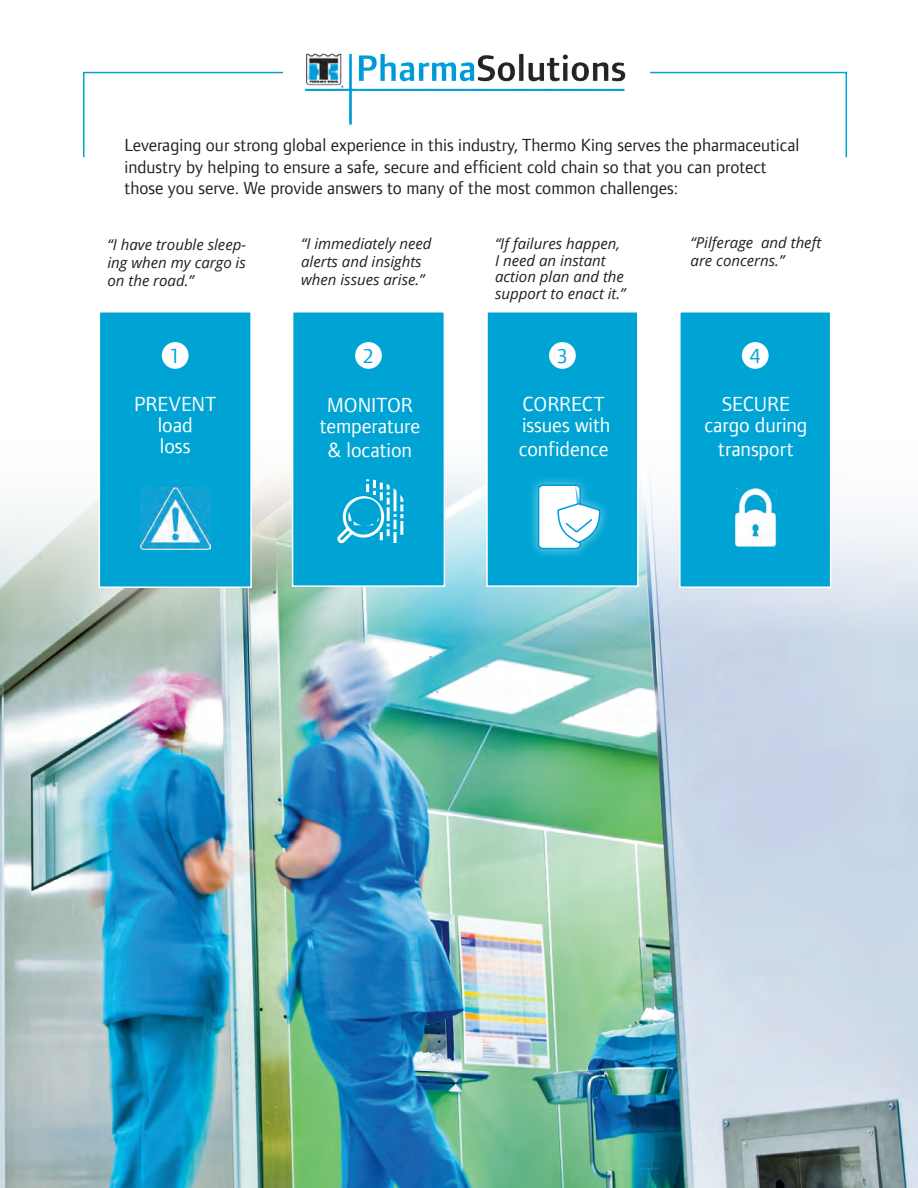
<style>
.page{position:relative;width:918px;height:1188px;background:#fff}
.page>*{position:absolute;margin:0;border:0;box-sizing:border-box;transform-origin:0 0}
.t1{font:21px/21px "Foundry Form Sans";letter-spacing:-.005em;color:#fff;text-align:center}
.t2{font:21px "Foundry Form Sans";color:#00a4d4}
.t3{font:18px/21.6px "Foundry Form Sans";color:#231f20}
.t4{font:italic 15px/18px "Open Sans";color:#231f20}
</style>
<div class="page">
<img style="left:0;top:468px;width:918px;height:720px">
<img style="left:304px;top:53px;width:322px;height:72px">
<div style="left:292px;top:311px;width:153px;height:276px;background:#00a4d4;border:2px solid #fff"></div>
<div style="left:486px;top:311px;width:153px;height:276px;background:#00a4d4;border:2px solid #fff"></div>
<div style="left:679px;top:311px;width:152px;height:277px;background:#00a4d4;border:2px solid #fff"></div>
<div style="left:99px;top:311px;width:153px;height:277px;background:#00a4d4;border:2px solid #fff"></div>
<div style="left:162px;top:342px;width:27px;height:27px;background:#fff;border-radius:50%"></div>
<div style="left:355px;top:342px;width:27px;height:27px;background:#fff;border-radius:50%"></div>
<div style="left:549px;top:342px;width:27px;height:27px;background:#fff;border-radius:50%"></div>
<div style="left:742px;top:342px;width:27px;height:27px;background:#fff;border-radius:50%"></div>
<svg style="left:83px;top:71px;width:200px;height:87px"></svg>
<svg style="left:650px;top:71px;width:198px;height:87px"></svg>
<div style="left:528px;top:475px;width:82px;height:84px;background:#fff;opacity:.5"></div>
<svg style="left:537px;top:484px;width:64px;height:66px"></svg>
<svg style="left:337px;top:479px;width:67px;height:65px"></svg>
<div style="left:350px;top:498px;width:30px;height:28px;background:#00a4d4;border-radius:50%"></div>
<img style="left:735px;top:489px;width:41px;height:58px">
<img style="left:140px;top:487px;width:71px;height:62px">
<p class="t3" style="left:124px;top:134px;width:676px">Leveraging our strong global experience in this industry, Thermo King serves the pharmaceutical industry by helping to ensure a safe, secure and efficient cold chain so that you can protect those you serve. We provide answers to many of the most common challenges:</p>
<p class="t4" style="left:108px;top:235px;width:140px;text-align:justify">“I have trouble sleep&shy;ing when my cargo is on the road.”</p>
<p class="t4" style="left:301px;top:234px;width:132px">“I immediately need alerts and insights when issues arise.”</p>
<p class="t4" style="left:495px;top:235px;width:132px;line-height:16.5px">“If failures happen,<br>I need an instant action plan and the support to enact it.”</p>
<p class="t4" style="left:691px;top:233px;width:132px">“Pilferage and theft are concerns.”</p>
<p class="t2" style="left:170px;top:344px;width:12px">1</p>
<p class="t2" style="left:363px;top:344px;width:12px">2</p>
<p class="t2" style="left:557px;top:344px;width:12px">3</p>
<p class="t2" style="left:750px;top:344px;width:12px">4</p>
<p class="t1" style="left:134px;top:393px;width:83px">PREVENT load<br>loss</p>
<p class="t1" style="left:320px;top:394px;width:102px">MONITOR temperature</p>
<p class="t1" style="left:328px;top:439px;width:86px">&amp; location</p>
<p class="t1" style="left:522px;top:393px;width:90px;text-align:left">CORRECT issues with</p>
<p class="t1" style="left:519px;top:438px;width:91px">confidence</p>
<p class="t1" style="left:704px;top:393px;width:105px">SECURE cargo during</p>
<p class="t1" style="left:718px;top:438px;width:77px">transport</p>
</div>
